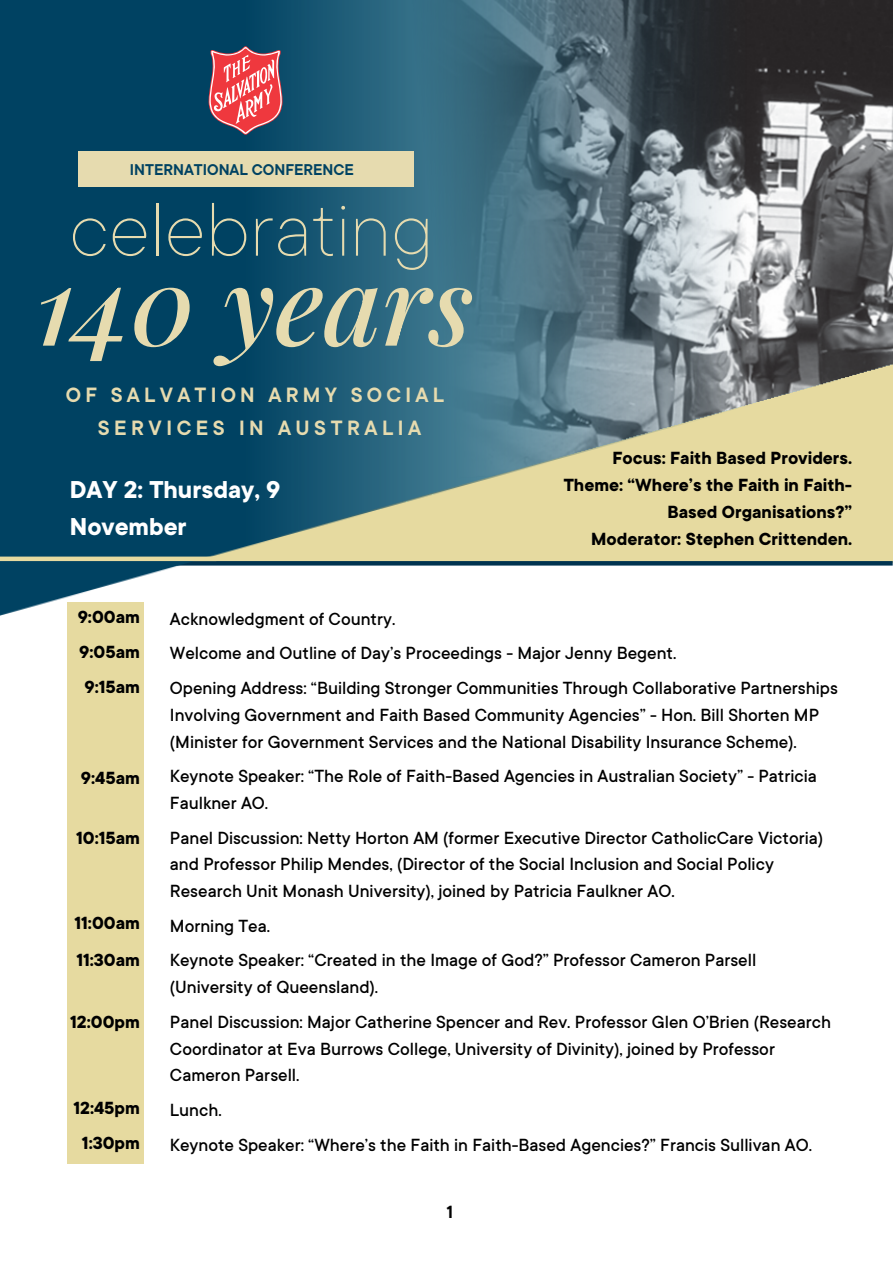
<style>
.page{position:relative;width:893px;height:1264px;background:#fff}
.page>*{position:absolute;margin:0;border:0;box-sizing:border-box;transform-origin:0 0}
.t1{font:italic 500 109.2px "Playfair Display";color:#e6dbaf}
.t2{font:100 83.7px "TT Commons";color:#e6dbaf}
.t3{font:700 26.85px/37px "TT Commons";color:#fff}
.t4{font:600 22.8px "TT Commons";letter-spacing:.185em;color:#e6dbaf}
.t5{font:600 19.5px "TT Commons";color:#000}
.t6{font:500 19.35px/26.8px "TT Commons";color:#000}
.t7{font:700 19.35px/27px "TT Commons";color:#000;text-align:right}
.t8{font:600 17.25px "TT Commons";color:#004262}
</style>
<div class="page">
<div style="left:746px;top:478px;width:146px;height:88px;background:#e6daa0"></div>
<img style="left:746px;top:0;width:146px;height:478px">
<svg style="left:746px;top:561px;width:146px;height:4px"></svg>
<img style="left:0;top:0;width:746px;height:615px">
<div style="left:67px;top:602px;width:76px;height:561px;background:#e6daa0"></div>
<div style="left:0;top:556px;width:216px;height:5px;background:#e6daa0"></div>
<div style="left:78px;top:151px;width:336px;height:35px;background:#e6dbaf"></div>
<svg style="left:208px;top:46px;width:74px;height:89px;background:#be616c"></svg>
<p class="t8" style="left:130px;top:160px;width:226px">INTERNATIONAL CONFERENCE</p>
<p class="t2" style="left:69px;top:181px;width:365px">celebrating</p>
<p class="t1" style="left:36px;top:227px;width:439px">140 years</p>
<p class="t4" style="left:66px;top:381px;width:379px">OF SALVATION ARMY SOCIAL</p>
<p class="t4" style="left:98px;top:415px;width:325px">SERVICES IN AUSTRALIA</p>
<p class="t3" style="left:70px;top:472px;width:212px">DAY 2: Thursday, 9<br>November</p>
<p class="t7" style="left:612px;top:445px;width:241px">Focus: Faith Based Providers.</p>
<p class="t7" style="left:563px;top:472px;width:290px">Theme: “Where’s the Faith in Faith-<br>Based Organisations?”</p>
<p class="t7" style="left:591px;top:526px;width:262px">Moderator: Stephen Crittenden.</p>
<p class="t7" style="left:78px;top:604px;width:64px">9:00am</p>
<p class="t7" style="left:79px;top:639px;width:62px">9:05am</p>
<p class="t7" style="left:84px;top:673px;width:57px">9:15am</p>
<p class="t7" style="left:81px;top:764px;width:60px">9:45am</p>
<p class="t7" style="left:76px;top:824px;width:65px">10:15am</p>
<p class="t7" style="left:75px;top:910px;width:67px">11:00am</p>
<p class="t7" style="left:76px;top:947px;width:65px">11:30am</p>
<p class="t7" style="left:70px;top:1008px;width:71px">12:00pm</p>
<p class="t7" style="left:73px;top:1094px;width:68px">12:45pm</p>
<p class="t7" style="left:82px;top:1129px;width:59px">1:30pm</p>
<p class="t6" style="left:170px;top:605px;width:227px">Acknowledgment of Country.</p>
<p class="t6" style="left:170px;top:640px;width:508px">Welcome and Outline of Day’s Proceedings - Major Jenny Begent.</p>
<p class="t6" style="left:170px;top:675px;width:669px">Opening Address: “Building Stronger Communities Through Collaborative Partnerships<br>Involving Government and Faith Based Community Agencies” - Hon. Bill Shorten MP (Minister for Government Services and the National Disability Insurance Scheme).</p>
<p class="t6" style="left:170px;top:763px;width:648px">Keynote Speaker: “The Role of Faith-Based Agencies in Australian Society” - Patricia<br>Faulkner AO.</p>
<p class="t6" style="left:170px;top:824px;width:654px">Panel Discussion: Netty Horton AM (former Executive Director CatholicCare Victoria) and Professor Philip Mendes, (Director of the Social Inclusion and Social Policy<br>Research Unit Monash University), joined by Patricia Faulkner AO.</p>
<p class="t6" style="left:170px;top:912px;width:102px">Morning Tea.</p>
<p class="t6" style="left:170px;top:947px;width:587px">Keynote Speaker: “Created in the Image of God?” Professor Cameron Parsell (University of Queensland).</p>
<p class="t6" style="left:170px;top:1008px;width:662px">Panel Discussion: Major Catherine Spencer and Rev. Professor Glen O’Brien (Research<br>Coordinator at Eva Burrows College, University of Divinity), joined by Professor<br>Cameron Parsell.</p>
<p class="t6" style="left:170px;top:1096px;width:53px">Lunch.</p>
<p class="t6" style="left:170px;top:1131px;width:643px">Keynote Speaker: “Where’s the Faith in Faith-Based Agencies?” Francis Sullivan AO.</p>
<p class="t5" style="left:446px;top:1200px;width:8px">1</p>
</div>
